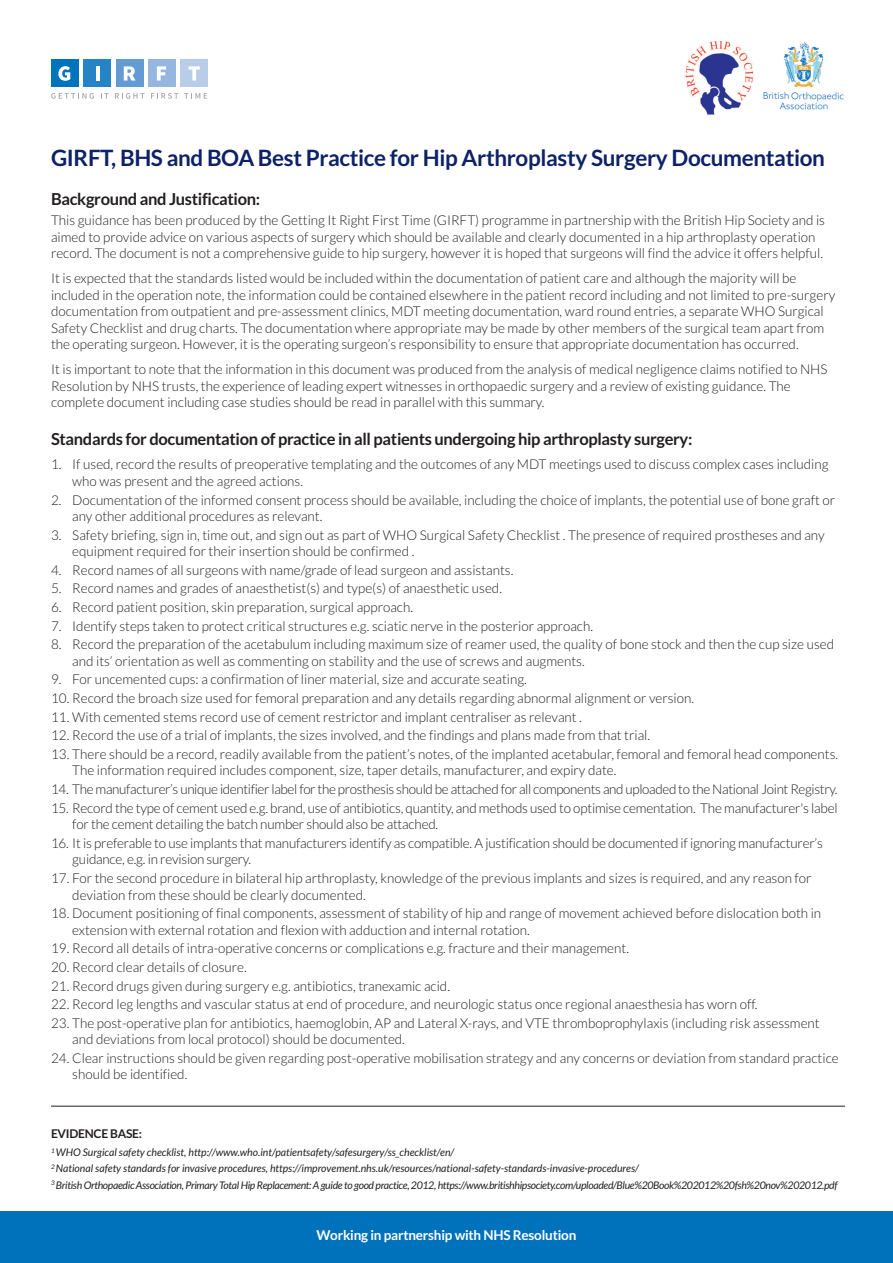
<style>
.page{position:relative;width:893px;height:1263px;background:#fff}
.page>*{position:absolute;margin:0;border:0;box-sizing:border-box;transform-origin:0 0}
.t1{font:700 22.5px "Lato";letter-spacing:-.015em;color:#0d2169}
.t2{font:700 16.5px "Lato";letter-spacing:-.02em;color:#231f20}
.t3{font:300 13.5px/16.5px "Lato";color:#231f20}
.t4{font:300 13.5px "Lato";letter-spacing:-.025em;color:#231f20}
.t5{font:700 13.5px "Lato";letter-spacing:-.015em;color:#fff}
.t6{font:700 12px "Lato";letter-spacing:-.02em;color:#231f20}
.t7{font:italic 10.5px/16.2px "Lato";color:#231f20}
</style>
<div class="page">
<svg style="left:51px;top:93px;width:43px;height:6px"></svg>
<svg style="left:101px;top:93px;width:8px;height:6px"></svg>
<svg style="left:115px;top:93px;width:30px;height:6px"></svg>
<svg style="left:151px;top:93px;width:27px;height:6px"></svg>
<svg style="left:184px;top:93px;width:23px;height:6px"></svg>
<div style="left:51px;top:59px;width:28px;height:28px;background:#0073bd"></div>
<div style="left:83px;top:59px;width:28px;height:28px;background:#2684c6"></div>
<div style="left:116px;top:59px;width:27px;height:28px;background:#649bd2"></div>
<div style="left:148px;top:59px;width:28px;height:28px;background:#95b6df"></div>
<div style="left:180px;top:59px;width:28px;height:28px;background:#b9cde9"></div>
<svg style="left:58px;top:66px;width:12px;height:15px"></svg>
<hr style="left:96px;top:66px;width:4px;height:15px;background:#fff">
<svg style="left:124px;top:66px;width:12px;height:15px"></svg>
<svg style="left:157px;top:66px;width:9px;height:15px"></svg>
<svg style="left:189px;top:66px;width:11px;height:15px"></svg>
<img style="left:763px;top:42px;width:81px;height:68px">
<img style="left:685px;top:40px;width:69px;height:75px">
<div style="left:0;top:1212px;width:893px;height:51px;background:#0072bc"></div>
<hr style="left:51px;top:1106px;width:794px;height:1px;background:#231f20">
<h1 class="t1" style="left:51px;top:145px;width:775px">GIRFT, BHS and BOA Best Practice for Hip Arthroplasty Surgery Documentation</h1>
<p class="t2" style="left:51px;top:189px;width:211px">Background and Justification:</p>
<p class="t3" style="left:51px;top:212px;width:776px">This guidance has been produced by the Getting It Right First Time (GIRFT) programme in partnership with the British Hip Society and is aimed to provide advice on various aspects of surgery which should be available and clearly documented in a hip arthroplasty operation record. The document is not a comprehensive guide to hip surgery, however it is hoped that surgeons will find the advice it offers helpful.</p>
<p class="t3" style="left:51px;top:270px;width:786px">It is expected that the standards listed would be included within the documentation of patient care and although the majority will be included in the operation note, the information could be contained elsewhere in the patient record including and not limited to pre-surgery documentation from outpatient and pre-assessment clinics, MDT meeting documentation, ward round entries, a separate WHO Surgical Safety Checklist and drug charts. The documentation where appropriate may be made by other members of the surgical team apart from the operating surgeon. However, it is the operating surgeon’s responsibility to ensure that appropriate documentation has occurred.</p>
<p class="t3" style="left:51px;top:361px;width:778px">It is important to note that the information in this document was produced from the analysis of medical negligence claims notified to NHS<br>Resolution by NHS trusts, the experience of leading expert witnesses in orthopaedic surgery and a review of existing guidance. The complete document including case studies should be read in parallel with this summary.</p>
<p class="t2" style="left:51px;top:430px;width:643px">Standards for documentation of practice in all patients undergoing hip arthroplasty surgery:</p>
<p class="t3" style="left:72px;top:456px;width:758px;text-indent:-21px">1. If used, record the results of preoperative templating and the outcomes of any MDT meetings used to discuss complex cases including who was present and the agreed actions.</p>
<p class="t3" style="left:72px;top:492px;width:764px;text-indent:-21px">2. Documentation of the informed consent process should be available, including the choice of implants, the potential use of bone graft or any other additional procedures as relevant.</p>
<p class="t3" style="left:72px;top:527px;width:754px;text-indent:-21px">3. Safety briefing, sign in, time out, and sign out as part of WHO Surgical Safety Checklist . The presence of required prostheses and any equipment required for their insertion should be confirmed .</p>
<p class="t3" style="left:51px;top:562px;width:464px">4. Record names of all surgeons with name/grade of lead surgeon and assistants.</p>
<p class="t3" style="left:51px;top:580px;width:452px">5. Record names and grades of anaesthetist(s) and type(s) of anaesthetic used.</p>
<p class="t3" style="left:51px;top:599px;width:364px">6. Record patient position, skin preparation, surgical approach.</p>
<p class="t3" style="left:51px;top:618px;width:543px">7. Identify steps taken to protect critical structures e.g. sciatic nerve in the posterior approach.</p>
<p class="t3" style="left:72px;top:636px;width:763px;text-indent:-21px">8. Record the preparation of the acetabulum including maximum size of reamer used, the quality of bone stock and then the cup size used and its’ orientation as well as commenting on stability and the use of screws and augments.</p>
<p class="t3" style="left:51px;top:671px;width:477px">9. For uncemented cups: a confirmation of liner material, size and accurate seating.</p>
<p class="t3" style="left:51px;top:690px;width:644px">10. Record the broach size used for femoral preparation and any details regarding abnormal alignment or version.</p>
<p class="t3" style="left:51px;top:709px;width:532px">11. With cemented stems record use of cement restrictor and implant centraliser as relevant .</p>
<p class="t3" style="left:51px;top:727px;width:601px">12. Record the use of a trial of implants, the sizes involved, and the findings and plans made from that trial.</p>
<p class="t3" style="left:72px;top:746px;width:767px;text-indent:-21px">13. There should be a record, readily available from the patient’s notes, of the implanted acetabular, femoral and femoral head components.<br>The information required includes component, size, taper details, manufacturer, and expiry date.</p>
<p class="t4" style="left:51px;top:781px;width:788px">14. The manufacturer’s unique identifier label for the prosthesis should be attached for all components and uploaded to the National Joint Registry.</p>
<p class="t3" style="left:72px;top:800px;width:767px;text-indent:-21px">15. Record the type of cement used e.g. brand, use of antibiotics, quantity, and methods used to optimise cementation. The manufacturer's label for the cement detailing the batch number should also be attached.</p>
<p class="t3" style="left:72px;top:835px;width:752px;text-indent:-21px">16. It is preferable to use implants that manufacturers identify as compatible. A justification should be documented if ignoring manufacturer’s guidance, e.g. in revision surgery.</p>
<p class="t3" style="left:72px;top:870px;width:741px;text-indent:-21px">17. For the second procedure in bilateral hip arthroplasty, knowledge of the previous implants and sizes is required, and any reason for deviation from these should be clearly documented.</p>
<p class="t3" style="left:72px;top:905px;width:750px;text-indent:-21px">18. Document positioning of final components, assessment of stability of hip and range of movement achieved before dislocation both in extension with external rotation and flexion with adduction and internal rotation.</p>
<p class="t3" style="left:51px;top:940px;width:579px">19. Record all details of intra-operative concerns or complications e.g. fracture and their management.</p>
<p class="t3" style="left:51px;top:959px;width:197px">20. Record clear details of closure.</p>
<p class="t3" style="left:51px;top:977px;width:400px">21. Record drugs given during surgery e.g. antibiotics, tranexamic acid.</p>
<p class="t3" style="left:51px;top:996px;width:708px">22. Record leg lengths and vascular status at end of procedure, and neurologic status once regional anaesthesia has worn off.</p>
<p class="t3" style="left:72px;top:1015px;width:749px;text-indent:-21px">23. The post-operative plan for antibiotics, haemoglobin, AP and Lateral X-rays, and VTE thromboprophylaxis (including risk assessment and deviations from local protocol) should be documented.</p>
<p class="t3" style="left:72px;top:1050px;width:768px;text-indent:-21px">24. Clear instructions should be given regarding post-operative mobilisation strategy and any concerns or deviation from standard practice should be identified.</p>
<p class="t6" style="left:51px;top:1127px;width:93px">EVIDENCE BASE:</p>
<p class="t7" style="left:51px;top:1144px;width:788px"><sup>1</sup> WHO Surgical safety checklist, http://www.who.int/patientsafety/safesurgery/ss_checklist/en/<br><sup>2</sup> National safety standards for invasive procedures, https://improvement.nhs.uk/resources/national-safety-standards-invasive-procedures/<br><sup>3</sup> British Orthopaedic Association, Primary Total Hip Replacement: A guide to good practice, 2012, https://www.britishhipsociety.com/uploaded/Blue%20Book%202012%20fsh%20nov%202012.pdf</p>
<p class="t5" style="left:317px;top:1227px;width:261px">Working in partnership with NHS Resolution</p>
</div>
